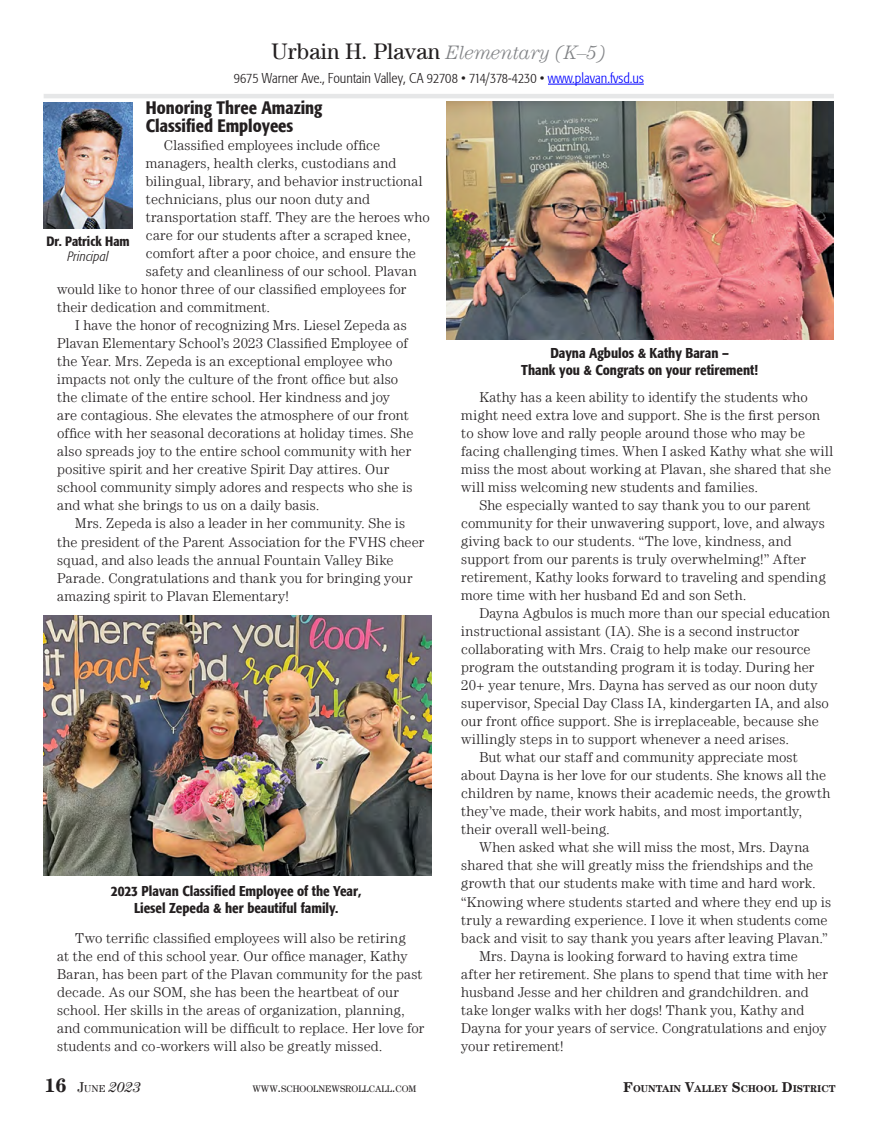
<style>
.page{position:relative;width:878px;height:1121px;background:#fff}
.page>*{position:absolute;margin:0;border:0;box-sizing:border-box;transform-origin:0 0}
.t1{font:italic 300 19.5px "Century LT";letter-spacing:-.005em;color:#808285}
.t2{font:500 condensed 18px/18px "Formata";color:#231f20}
.t3{font:300 14.25px/18px "Century LT";letter-spacing:.01em;color:#231f20}
.t4{font:500 condensed 14.25px/16.5px "Formata";color:#231f20;text-align:center}
.t5{font:300 condensed 14.25px "Formata";color:#231f20}
.t6{font:italic 14.25px "Century LT";color:#231f20}
.t7{font:500 condensed 13.5px "Formata";color:#231f20}
.t8{font:italic 300 condensed 13.5px "Formata";letter-spacing:.005em;color:#231f20}
.t9{font:700 10.05px "Century LT";color:#231f20}
.t10{font:9.45px "Century LT";color:#231f20}
.s1{font-weight:400;font-style:normal;font-size:22.5px;color:#231f20}
.s2{color:#00f}
.s3{font-weight:700;font-style:normal;font-size:19.5px}
.s4{font-style:normal}
.s5{font-style:normal;font-size:10.05px}
.s6{font-size:13.5px}
.s7{font-size:14.25px}
</style>
<div class="page">
<img style="left:44px;top:102px;width:88px;height:126px">
<hr style="left:44px;top:94px;width:789px;height:4px;background:#e6e7e8">
<hr style="left:548px;top:84px;width:95px;height:1px;background:#00f">
<img style="left:44px;top:615px;width:387px;height:261px">
<img style="left:446px;top:102px;width:387px;height:238px">
<h1 class="t1" style="left:271px;top:41px;width:336px"><span class="s1">Urbain H. Plavan</span> Elementary (K–5)</h1>
<p class="t5" style="left:234px;top:70px;width:411px">9675 Warner Ave., Fountain Valley, CA 92708 • 714/378-4230 • <span class="s2">www.plavan.fvsd.us</span></p>
<p class="t2" style="left:146px;top:99px;width:178px">Honoring Three Amazing<br>Classified Employees</p>
<p class="t3" style="left:164px;top:136px;width:218px">Classified employees include office</p>
<p class="t3" style="left:146px;top:154px;width:252px">managers, health clerks, custodians and</p>
<p class="t3" style="left:146px;top:172px;width:278px">bilingual, library, and behavior instructional</p>
<p class="t3" style="left:146px;top:190px;width:225px">technicians, plus our noon duty and</p>
<p class="t3" style="left:146px;top:208px;width:285px">transportation staff. They are the heroes who</p>
<p class="t3" style="left:146px;top:226px;width:266px">care for our students after a scraped knee,</p>
<p class="t3" style="left:146px;top:244px;width:272px">comfort after a poor choice, and ensure the</p>
<p class="t3" style="left:146px;top:262px;width:272px">safety and cleanliness of our school. Plavan</p>
<p class="t3" style="left:57px;top:280px;width:351px">would like to honor three of our classified employees for</p>
<p class="t3" style="left:57px;top:298px;width:214px">their dedication and commitment.</p>
<p class="t3" style="left:75px;top:316px;width:333px">I have the honor of recognizing Mrs. Liesel Zepeda as</p>
<p class="t3" style="left:57px;top:334px;width:352px">Plavan Elementary School’s 2023 Classified Employee of</p>
<p class="t3" style="left:57px;top:352px;width:337px">the Year. Mrs. Zepeda is an exceptional employee who</p>
<p class="t3" style="left:57px;top:370px;width:342px">impacts not only the culture of the front office but also</p>
<p class="t3" style="left:57px;top:388px;width:334px">the climate of the entire school. Her kindness and joy</p>
<p class="t3" style="left:57px;top:406px;width:353px">are contagious. She elevates the atmosphere of our front</p>
<p class="t3" style="left:57px;top:424px;width:358px">office with her seasonal decorations at holiday times. She</p>
<p class="t3" style="left:57px;top:442px;width:355px">also spreads joy to the entire school community with her</p>
<p class="t3" style="left:57px;top:460px;width:334px">positive spirit and her creative Spirit Day attires. Our</p>
<p class="t3" style="left:57px;top:478px;width:357px">school community simply adores and respects who she is</p>
<p class="t3" style="left:57px;top:496px;width:264px">and what she brings to us on a daily basis.</p>
<p class="t3" style="left:75px;top:514px;width:331px">Mrs. Zepeda is also a leader in her community. She is</p>
<p class="t3" style="left:57px;top:532px;width:369px">the president of the Parent Association for the FVHS cheer</p>
<p class="t3" style="left:57px;top:550px;width:338px">squad, and also leads the annual Fountain Valley Bike</p>
<p class="t3" style="left:57px;top:568px;width:357px">Parade. Congratulations and thank you for bringing your</p>
<p class="t3" style="left:57px;top:586px;width:233px">amazing spirit to Plavan Elementary!</p>
<p class="t7" style="left:46px;top:233px;width:85px">Dr. Patrick Ham</p>
<p class="t8" style="left:68px;top:248px;width:42px">Principal</p>
<p class="t4" style="left:111px;top:882px;width:252px">2023 Plavan Classified Employee of the Year,<br>Liesel Zepeda &amp; her beautiful family.</p>
<p class="t3" style="left:57px;top:928px;width:368px;text-indent:18px">Two terrific classified employees will also be retiring<br>at the end of this school year. Our office manager, Kathy Baran, has been part of the Plavan community for the past decade. As our SOM, she has been the heartbeat of our school. Her skills in the areas of organization, planning, and communication will be difficult to replace. Her love for students and co-workers will also be greatly missed.</p>
<p class="t4" style="left:521px;top:345px;width:238px">Dayna Agbulos &amp; Kathy Baran –<br>Thank you &amp; Congrats on your retirement!</p>
<p class="t3" style="left:479px;top:388px;width:330px">Kathy has a keen ability to identify the students who</p>
<p class="t3" style="left:461px;top:406px;width:360px">might need extra love and support. She is the first person</p>
<p class="t3" style="left:461px;top:424px;width:345px">to show love and rally people around those who may be</p>
<p class="t3" style="left:461px;top:442px;width:373px">facing challenging times. When I asked Kathy what she will</p>
<p class="t3" style="left:461px;top:460px;width:371px">miss the most about working at Plavan, she shared that she</p>
<p class="t3" style="left:461px;top:478px;width:298px">will miss welcoming new students and families.</p>
<p class="t3" style="left:479px;top:496px;width:333px">She especially wanted to say thank you to our parent</p>
<p class="t3" style="left:461px;top:514px;width:365px">community for their unwavering support, love, and always</p>
<p class="t3" style="left:461px;top:532px;width:332px">giving back to our students. “The love, kindness, and</p>
<p class="t3" style="left:461px;top:550px;width:346px">support from our parents is truly overwhelming!” After</p>
<p class="t3" style="left:461px;top:568px;width:366px">retirement, Kathy looks forward to traveling and spending</p>
<p class="t3" style="left:461px;top:586px;width:287px">more time with her husband Ed and son Seth.</p>
<p class="t3" style="left:479px;top:604px;width:352px">Dayna Agbulos is much more than our special education</p>
<p class="t3" style="left:461px;top:622px;width:339px">instructional assistant (IA). She is a second instructor</p>
<p class="t3" style="left:461px;top:640px;width:351px">collaborating with Mrs. Craig to help make our resource</p>
<p class="t3" style="left:461px;top:658px;width:354px">program the outstanding program it is today. During her</p>
<p class="t3" style="left:461px;top:676px;width:358px">20+ year tenure, Mrs. Dayna has served as our noon duty</p>
<p class="t3" style="left:461px;top:694px;width:369px">supervisor, Special Day Class IA, kindergarten IA, and also</p>
<p class="t3" style="left:461px;top:712px;width:359px">our front office support. She is irreplaceable, because she</p>
<p class="t3" style="left:461px;top:730px;width:329px">willingly steps in to support whenever a need arises.</p>
<p class="t3" style="left:479px;top:748px;width:320px">But what our staff and community appreciate most</p>
<p class="t3" style="left:461px;top:766px;width:366px">about Dayna is her love for our students. She knows all the</p>
<p class="t3" style="left:461px;top:784px;width:370px">children by name, knows their academic needs, the growth</p>
<p class="t3" style="left:461px;top:802px;width:342px">they’ve made, their work habits, and most importantly,</p>
<p class="t3" style="left:461px;top:820px;width:150px">their overall well-being.</p>
<p class="t3" style="left:479px;top:838px;width:331px">When asked what she will miss the most, Mrs. Dayna</p>
<p class="t3" style="left:461px;top:856px;width:353px">shared that she will greatly miss the friendships and the</p>
<p class="t3" style="left:461px;top:874px;width:356px">growth that our students make with time and hard work.</p>
<p class="t3" style="left:461px;top:892px;width:371px">“Knowing where students started and where they end up is</p>
<p class="t3" style="left:461px;top:910px;width:368px">truly a rewarding experience. I love it when students come</p>
<p class="t3" style="left:461px;top:928px;width:368px">back and visit to say thank you years after leaving Plavan.”</p>
<p class="t3" style="left:479px;top:946px;width:320px">Mrs. Dayna is looking forward to having extra time</p>
<p class="t3" style="left:461px;top:964px;width:368px">after her retirement. She plans to spend that time with her</p>
<p class="t3" style="left:461px;top:982px;width:349px">husband Jesse and her children and grandchildren. and</p>
<p class="t3" style="left:461px;top:1000px;width:344px">take longer walks with her dogs! Thank you, Kathy and</p>
<p class="t3" style="left:461px;top:1018px;width:367px">Dayna for your years of service. Congratulations and enjoy</p>
<p class="t3" style="left:461px;top:1036px;width:104px">your retirement!</p>
<p class="t6" style="left:44px;top:1079px;width:98px"><span class="s3">16</span> <span class="s4">J</span><span class="s5">UNE</span> 2023</p>
<p class="t10" style="left:252px;top:1082px;width:165px">WWW<span class="s6">.</span>SCHOOLNEWSROLLCALL<span class="s6">.</span>COM</p>
<p class="t9" style="left:623px;top:1082px;width:213px"><span class="s7">F</span>OUNTAIN <span class="s7">V</span>ALLEY <span class="s7">S</span>CHOOL <span class="s7">D</span>ISTRICT</p>
</div>
